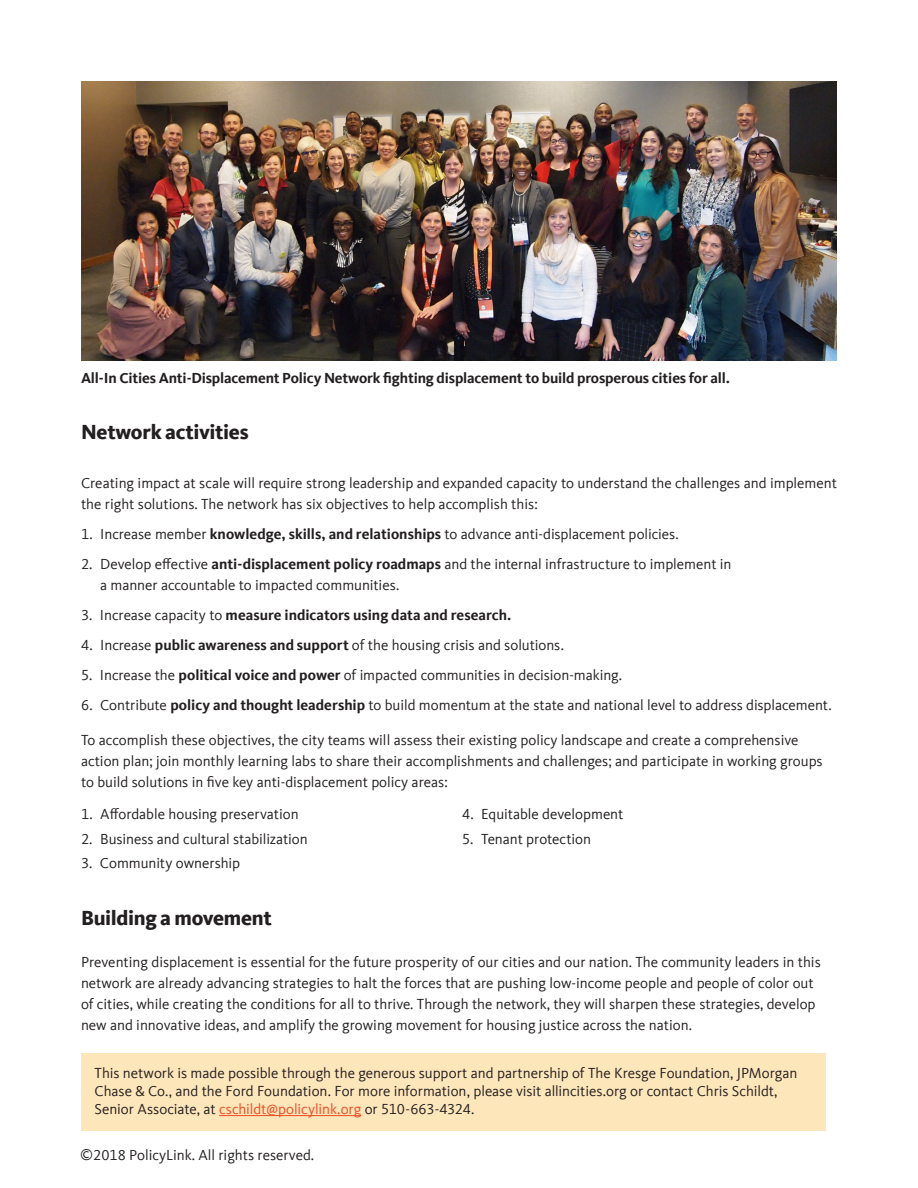
<style>
.page{position:relative;width:918px;height:1188px;background:#fff}
.page>*{position:absolute;margin:0;border:0;box-sizing:border-box;transform-origin:0 0}
.pl_head_1{font:800 21px "Kievit Offc";letter-spacing:-.015em;color:#231f20}
.pl_body_regular{font:15px/21px "Kievit Offc";color:#231f20}
.pl_caption_bold{font:700 15px "Kievit Offc";letter-spacing:-.01em;color:#231f20}
.s1{font-weight:700}
.s2{font-weight:400}
.s3{color:#f04a23}
</style>
<div class="page">
<img style="left:81px;top:81px;width:756px;height:280px">
<div style="left:81px;top:1053px;width:744px;height:78px;background:#fee6bb"></div>
<hr style="left:219px;top:1115px;width:142px;height:1px;background:#f04a23">
<p class="pl_caption_bold" style="left:81px;top:369px;width:651px">All-In Cities Anti-Displacement Policy Network fighting displacement to build prosperous cities for all.</p>
<p class="pl_head_1" style="left:81px;top:420px;width:169px">Network activities</p>
<p class="pl_body_regular" style="left:81px;top:473px;width:758px">Creating impact at scale will require strong leadership and expanded capacity to understand the challenges and implement the right solutions. The network has six objectives to help accomplish this:</p>
<p class="pl_body_regular" style="left:81px;top:524px;width:599px">1. Increase member <span class="s1">knowledge, skills, and relationships</span> to advance anti-displacement policies.</p>
<p class="pl_body_regular" style="left:100px;top:554px;width:633px;text-indent:-19px">2. Develop effective <span class="s1">anti-displacement policy roadmaps</span> and the internal infrastructure to implement in a manner accountable to impacted communities.</p>
<p class="pl_caption_bold" style="left:81px;top:606px;width:432px"><span class="s2">3. Increase capacity to</span> measure indicators using data and research.</p>
<p class="pl_body_regular" style="left:81px;top:635px;width:485px">4. Increase <span class="s1">public awareness and support</span> of the housing crisis and solutions.</p>
<p class="pl_body_regular" style="left:81px;top:665px;width:543px">5. Increase the <span class="s1">political voice and power</span> of impacted communities in decision-making.</p>
<p class="pl_body_regular" style="left:81px;top:695px;width:752px">6. Contribute <span class="s1">policy and thought leadership</span> to build momentum at the state and national level to address displacement.</p>
<p class="pl_body_regular" style="left:81px;top:729px;width:743px">To accomplish these objectives, the city teams will assess their existing policy landscape and create a comprehensive action plan; join monthly learning labs to share their accomplishments and challenges; and participate in working groups to build solutions in five key anti-displacement policy areas:</p>
<p class="pl_body_regular" style="left:81px;top:804px;width:219px">1. Affordable housing preservation</p>
<p class="pl_body_regular" style="left:81px;top:828px;width:228px">2. Business and cultural stabilization</p>
<p class="pl_body_regular" style="left:81px;top:853px;width:161px">3. Community ownership</p>
<p class="pl_body_regular" style="left:462px;top:804px;width:163px">4. Equitable development</p>
<p class="pl_body_regular" style="left:462px;top:828px;width:131px">5. Tenant protection</p>
<p class="pl_head_1" style="left:81px;top:906px;width:192px">Building a movement</p>
<p class="pl_body_regular" style="left:81px;top:952px;width:741px">Preventing displacement is essential for the future prosperity of our cities and our nation. The community leaders in this network are already advancing strategies to halt the forces that are pushing low-income people and people of color out of cities, while creating the conditions for all to thrive. Through the network, they will sharpen these strategies, develop new and innovative ideas, and amplify the growing movement for housing justice across the nation.</p>
<p class="pl_body_regular" style="left:94px;top:1064px;width:705px;line-height:18px">This network is made possible through the generous support and partnership of The Kresge Foundation, JPMorgan<br>Chase &amp; Co., and the Ford Foundation. For more information, please visit allincities.org or contact Chris Schildt,<br>Senior Associate, at <span class="s3">cschildt@policylink.org</span> or 510-663-4324.</p>
<p class="pl_body_regular" style="left:80px;top:1144px;width:235px">©2018 PolicyLink. All rights reserved.</p>
</div>
